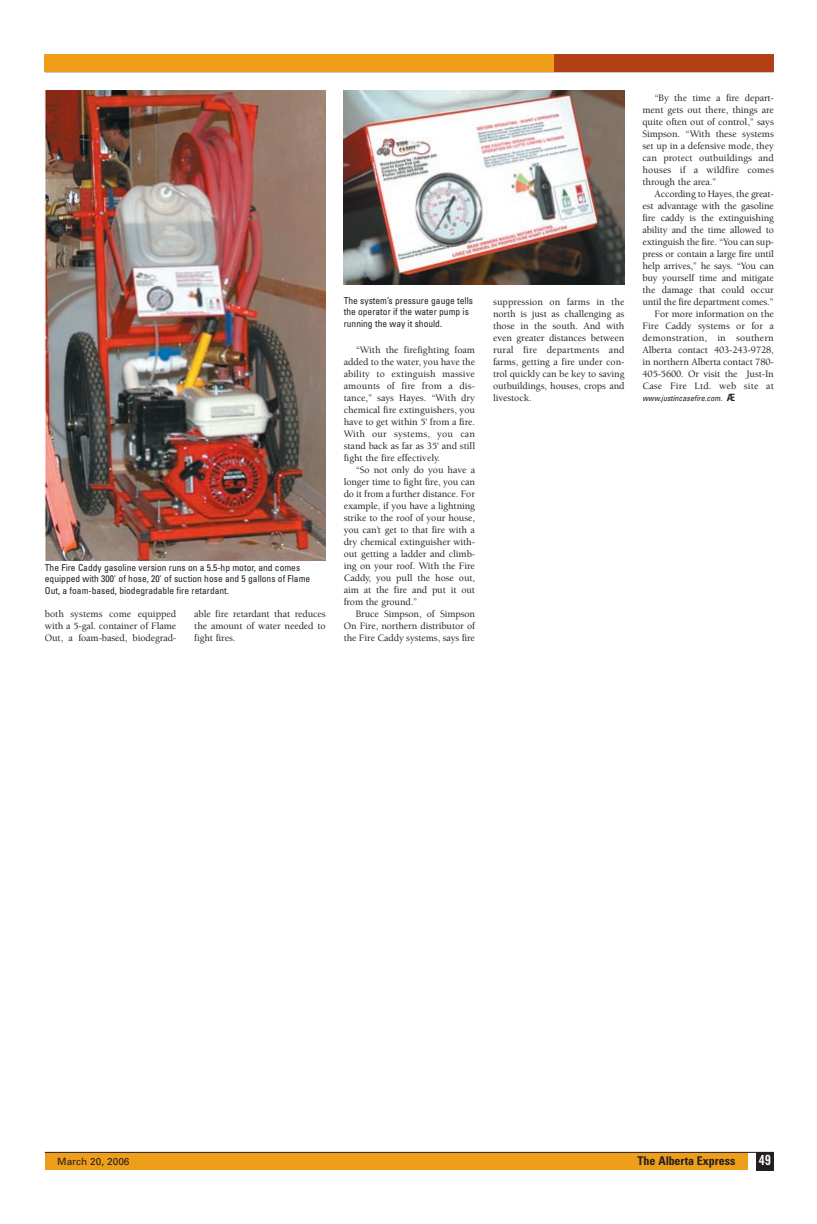
<style>
.page{position:relative;width:817px;height:1224px;background:#fff}
.page>*{position:absolute;margin:0;border:0;box-sizing:border-box;transform-origin:0 0}
.t1{font:14px "Trade Gothic Bold Cond Twenty";color:#fff}
.t2{font:700 condensed 12px "Univers";color:#231f20}
.t3{font:500 10px/12px "Berkeley";letter-spacing:-.01em;color:#231f20;text-align:justify}
.t4{font:10px "Univers";color:#231f20}
.t5{font:condensed 9.5px/11.4px "Univers";color:#231f20}
.t6{font:italic condensed 8px "Univers";color:#231f20}
.s1{font-weight:700;font-style:normal;font-size:10px}
</style>
<div class="page">
<div style="left:45px;top:54px;width:509px;height:18px;background:#ee9e18"></div>
<div style="left:554px;top:54px;width:220px;height:18px;background:#b34015"></div>
<div style="left:45px;top:1152px;width:703px;height:18px;background:#ee9e18"></div>
<div style="left:756px;top:1152px;width:18px;height:19px;background:#231f20"></div>
<hr style="left:45px;top:1152px;width:729px;height:1px;background:#231f20">
<img style="left:45px;top:90px;width:281px;height:471px">
<img style="left:344px;top:90px;width:280px;height:194px">
<p class="t5" style="left:45px;top:563px;width:267px">The Fire Caddy gasoline version runs on a 5.5-hp motor, and comes equipped with 300' of hose, 20' of suction hose and 5 gallons of Flame<br>Out, a foam-based, biodegradable fire retardant.</p>
<p class="t3" style="left:45px;top:609px;width:133px">both systems come equipped with a 5-gal. container of Flame Out, a foam-based, biodegrad-</p>
<p class="t3" style="left:194px;top:609px;width:133px">able fire retardant that reduces the amount of water needed to fight fires.</p>
<p class="t5" style="left:344px;top:296px;width:131px">The system’s pressure gauge tells the operator if the water pump is running the way it should.</p>
<p class="t3" style="left:344px;top:345px;width:133px;text-indent:12px">“With the firefighting foam added to the water, you have the ability to extinguish massive amounts of fire from a dis&shy;tance,” says Hayes. “With dry chemical fire extinguishers, you have to get within 5' from a fire.<br>With our systems, you can stand back as far as 35' and still fight the fire effectively.</p>
<p class="t3" style="left:344px;top:465px;width:133px;text-indent:12px">“So not only do you have a longer time to fight fire, you can do it from a further distance. For example, if you have a lightning strike to the roof of your house, you can’t get to that fire with a dry chemical extinguisher with&shy;out getting a ladder and climb&shy;ing on your roof. With the Fire Caddy, you pull the hose out, aim at the fire and put it out from the ground.”</p>
<p class="t3" style="left:344px;top:609px;width:133px;text-indent:12px">Bruce Simpson, of Simpson On Fire, northern distributor of the Fire Caddy systems, says fire</p>
<p class="t3" style="left:493px;top:297px;width:133px">suppression on farms in the north is just as challenging as those in the south. And with even greater distances between rural fire departments and farms, getting a fire under con&shy;trol quickly can be key to saving outbuildings, houses, crops and livestock.</p>
<p class="t3" style="left:642px;top:93px;width:133px;text-indent:12px">“By the time a fire depart&shy;ment gets out there, things are quite often out of control,” says Simpson. “With these systems set up in a defensive mode, they can protect outbuildings and houses if a wildfire comes through the area.”</p>
<p class="t3" style="left:642px;top:189px;width:133px;text-align:right">According to Hayes, the great&shy;est advantage with the gasoline fire caddy is the extinguishing ability and the time allowed to extinguish the fire. “You can sup&shy;press or contain a large fire until help arrives,” he says. “You can buy yourself time and mitigate the damage that could occur until the fire department comes.”<br>For more information on the<br>Fire Caddy systems or for a demonstration, in southern<br>Alberta contact 403-243-9728, in northern Alberta contact 780-<br>405-5600. Or visit the Just-In<br>Case Fire Ltd. web site at</p>
<p class="t6" style="left:642px;top:395px;width:94px">www.justincasefire.com. <span class="s1">Æ</span></p>
<p class="t4" style="left:57px;top:1158px;width:74px">March 20, 2006</p>
<p class="t2" style="left:638px;top:1157px;width:99px">The Alberta Express</p>
<h1 class="t1" style="left:759px;top:1155px;width:14px">49</h1>
</div>
